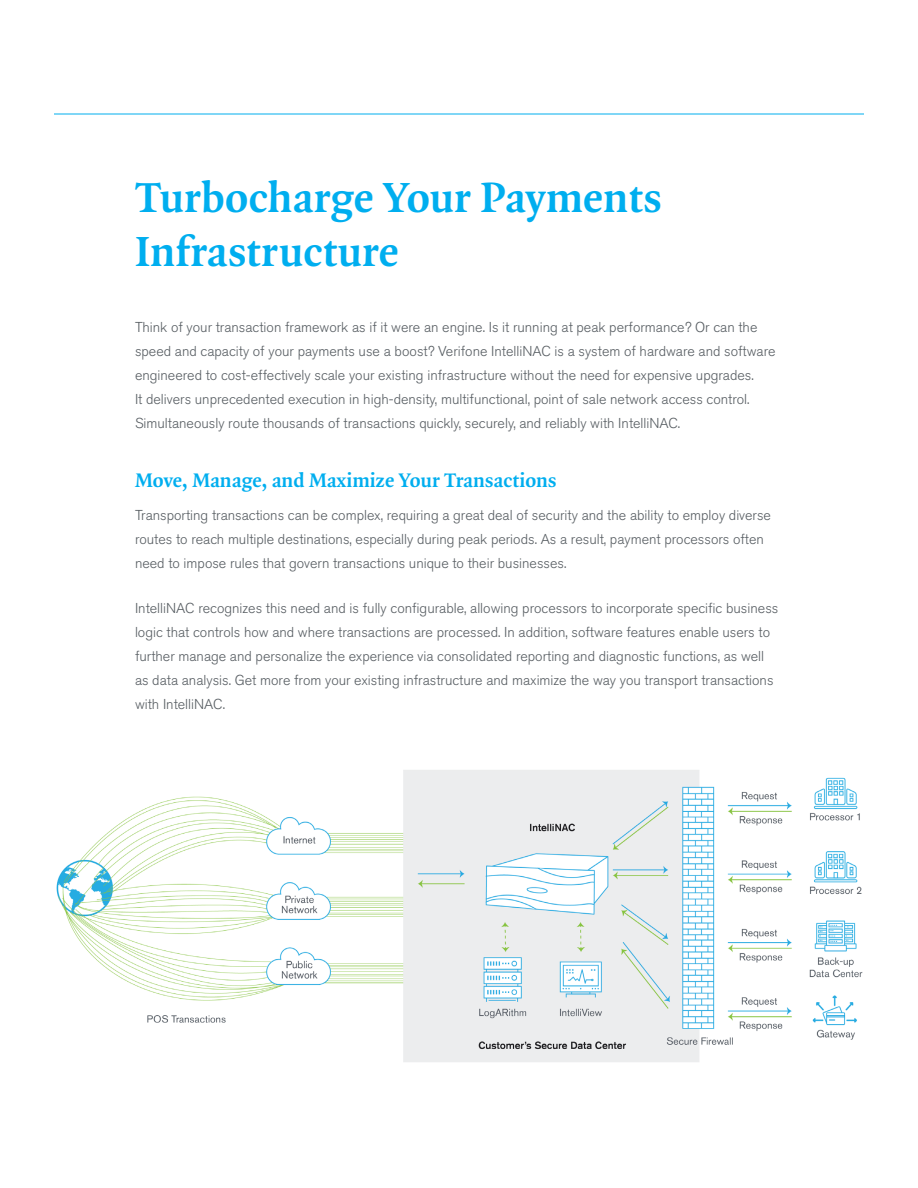
<style>
.page{position:relative;width:918px;height:1188px;background:#fff}
.page>*{position:absolute;margin:0;border:0;box-sizing:border-box;transform-origin:0 0}
.t1{font:700 45px/54px "Quadraat Pro";color:#00aeef}
.subtitle{font:700 21px "Quadraat Pro";color:#00aeef}
.Body_text{font:300 14.25px/24px "Akzidenz Grotesk Pro";color:#575d62}
</style>
<div class="page">
<hr style="left:54px;top:114px;width:810px;height:1px;background:#00aeef">
<img style="left:56px;top:770px;width:807px;height:292px">
<p class="t1" style="left:135px;top:170px;width:529px">Turbocharge Your Payments<br>Infrastructure</p>
<p class="Body_text" style="left:135px;top:315px;width:642px">Think of your transaction framework as if it were an engine. Is it running at peak performance? Or can the speed and capacity of your payments use a boost? Verifone IntelliNAC is a system of hardware and software engineered to cost-effectively scale your existing infrastructure without the need for expensive upgrades.<br>It delivers unprecedented execution in high-density, multifunctional, point of sale network access control.<br>Simultaneously route thousands of transactions quickly, securely, and reliably with IntelliNAC.</p>
<p class="subtitle" style="left:135px;top:466px;width:423px">Move, Manage, and Maximize Your Transactions</p>
<p class="Body_text" style="left:135px;top:503px;width:638px">Transporting transactions can be complex, requiring a great deal of security and the ability to employ diverse routes to reach multiple destinations, especially during peak periods. As a result, payment processors often need to impose rules that govern transactions unique to their businesses.</p>
<p class="Body_text" style="left:135px;top:596px;width:645px">IntelliNAC recognizes this need and is fully configurable, allowing processors to incorporate specific business logic that controls how and where transactions are processed. In addition, software features enable users to further manage and personalize the experience via consolidated reporting and diagnostic functions, as well as data analysis. Get more from your existing infrastructure and maximize the way you transport transactions with IntelliNAC.</p>
</div>
